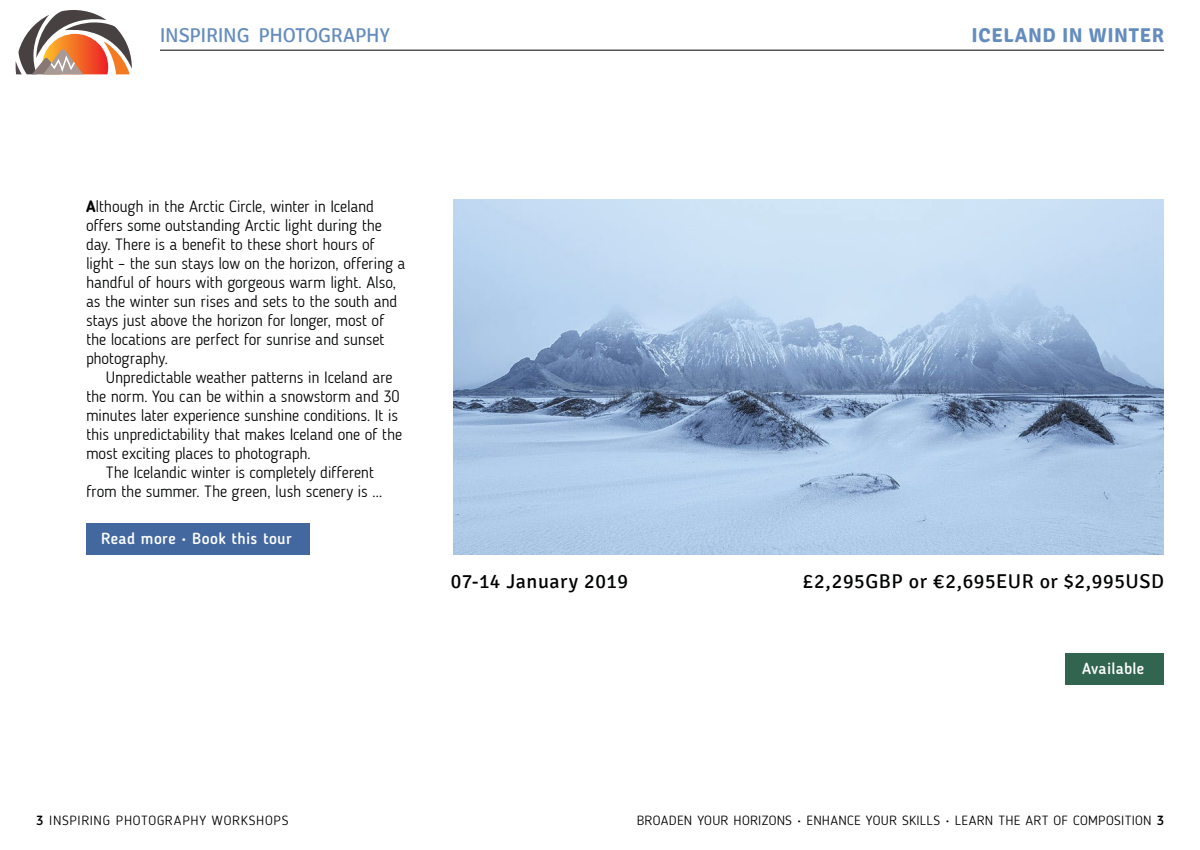
<style>
.page{position:relative;width:1200px;height:850px;background:#fff}
.page>*{position:absolute;margin:0;border:0;box-sizing:border-box;transform-origin:0 0}
.t1{font:20px "Signika";letter-spacing:.025em;color:#010302}
.t2{font:20px "Signika";letter-spacing:-.015em;color:#648cbd}
.t3{font:700 20px "Signika";letter-spacing:.03em;color:#648cbd}
.t4{font:300 16.3px/19px "Blogger Sans";letter-spacing:-.015em;color:#010302}
.t5{font:500 16px "Blogger Sans";letter-spacing:.02em;color:#fff}
.t6{font:300 13.3px "Blogger Sans";letter-spacing:.025em;color:#000;scale:1.05 1}
.t7{font:300 13.3px "Blogger Sans";letter-spacing:.05em;color:#000;scale:1.05 1}
.s1{font-weight:700}
.s2{font-weight:500}
</style>
<div class="page">
<hr style="left:160px;top:50px;width:1004px;height:1px;background:#000">
<svg style="left:16px;top:10px;width:116px;height:64px"></svg>
<img style="left:453px;top:199px;width:711px;height:356px">
<div style="left:86px;top:523px;width:224px;height:32px;background:#42689f"></div>
<div style="left:1065px;top:653px;width:99px;height:32px;background:#31654f"></div>
<p class="t2" style="left:160px;top:24px;width:232px">INSPIRING PHOTOGRAPHY</p>
<p class="t3" style="left:972px;top:24px;width:194px">ICELAND IN WINTER</p>
<p class="t4" style="left:86px;top:196px;width:321px"><span class="s1">A</span>lthough in the Arctic Circle, winter in Iceland offers some outstanding Arctic light during the day. There is a benefit to these short hours of light – the sun stays low on the horizon, offering a handful of hours with gorgeous warm light. Also, as the winter sun rises and sets to the south and stays just above the horizon for longer, most of the locations are perfect for sunrise and sunset photography.</p>
<p class="t4" style="left:106px;top:367px;width:288px">Unpredictable weather patterns in Iceland are</p>
<p class="t4" style="left:86px;top:386px;width:315px">the norm. You can be within a snowstorm and 30</p>
<p class="t4" style="left:86px;top:405px;width:314px">minutes later experience sunshine conditions. It is</p>
<p class="t4" style="left:86px;top:424px;width:318px">this unpredictability that makes Iceland one of the</p>
<p class="t4" style="left:86px;top:443px;width:227px">most exciting places to photograph.</p>
<p class="t4" style="left:106px;top:462px;width:270px">The Icelandic winter is completely different</p>
<p class="t4" style="left:86px;top:481px;width:298px">from the summer. The green, lush scenery is ...</p>
<p class="t5" style="left:101px;top:529px;width:192px">Read more • Book this tour</p>
<p class="t1" style="left:451px;top:570px;width:179px">07-14 January 2019</p>
<p class="t1" style="left:803px;top:570px;width:363px">£2,295GBP or €2,695EUR or $2,995USD</p>
<p class="t5" style="left:1082px;top:659px;width:64px">Available</p>
<p class="t7" style="left:36px;top:812px;width:242px"><span class="s2">3</span> INSPIRING PHOTOGRAPHY WORKSHOPS</p>
<p class="t6" style="left:637px;top:812px;width:504px">BROADEN YOUR HORIZONS • ENHANCE YOUR SKILLS • LEARN THE ART OF COMPOSITION <span class="s2">3</span></p>
</div>
